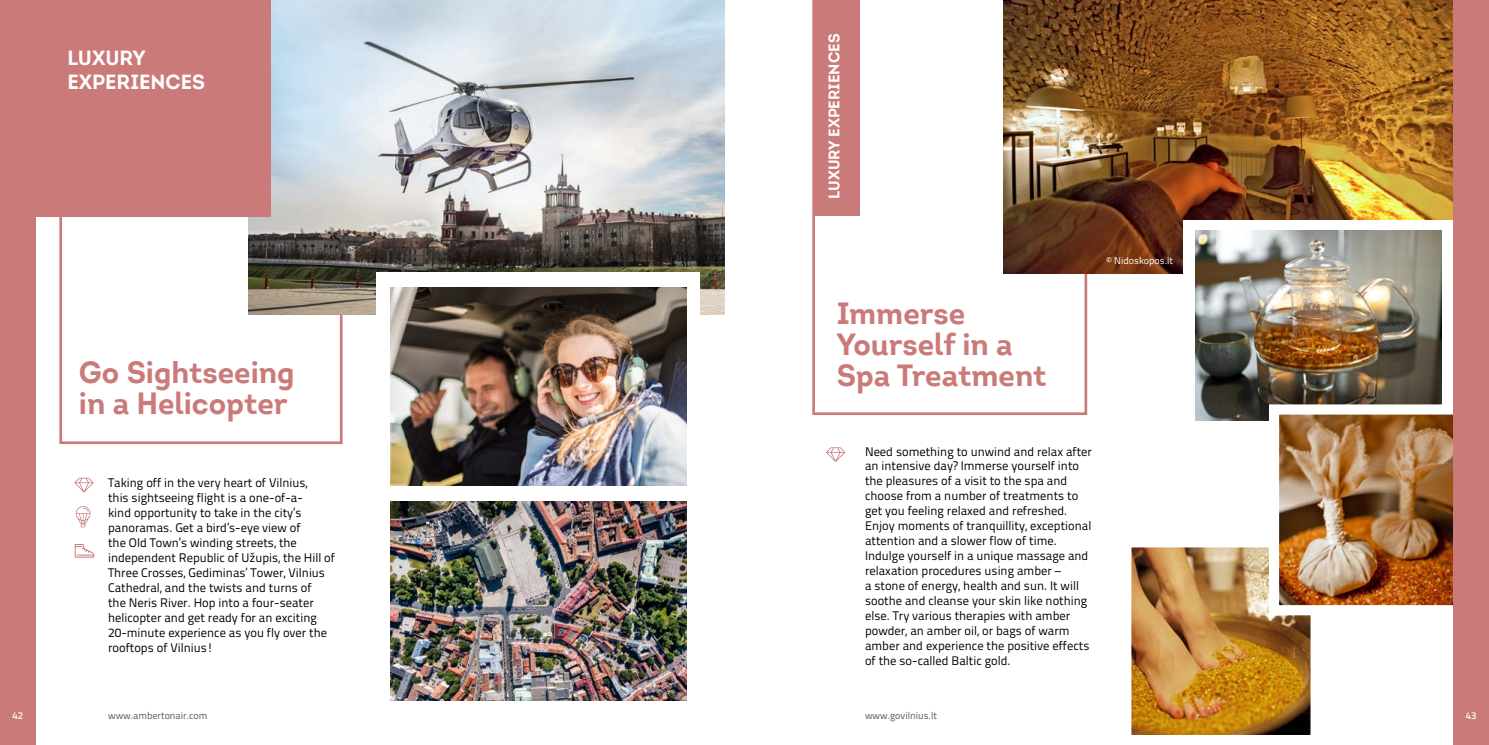
<style>
.page{position:relative;width:1489px;height:745px;background:#fff}
.page>*{position:absolute;margin:0;border:0;box-sizing:border-box;transform-origin:0 0}
.t1{font:700 29.88px/31.1px "Intro";color:#ca7a79}
.t2{font:700 19.88px/23.9px "Intro";color:#fff}
.t3{font:700 15px "Intro";color:#fff}
.t4{font:12.5px/15px "Titillium VLN";color:#000}
.t5{font:10px "Titillium VLN";color:#58595b}
.t6{font:10px "Titillium VLN";color:#fff}
.t7{font:600 10px "Titillium VLN";color:#fff}
</style>
<div class="page">
<img style="left:1131px;top:547px;width:180px;height:188px">
<svg style="left:59px;top:216px;width:283px;height:228px"></svg>
<img style="left:248px;top:0;width:476px;height:314px">
<div style="left:376px;top:272px;width:323px;height:447px;background:#fff"></div>
<div style="left:0;top:0;width:270px;height:216px;background:#ca7a79"></div>
<img style="left:390px;top:287px;width:296px;height:198px">
<img style="left:390px;top:501px;width:296px;height:198px">
<svg style="left:74px;top:477px;width:20px;height:15px"></svg>
<svg style="left:812px;top:0;width:275px;height:415px"></svg>
<img style="left:1003px;top:0;width:450px;height:273px">
<div style="left:1182px;top:219px;width:273px;height:301px;background:#fff"></div>
<div style="left:813px;top:0;width:46px;height:216px;background:#ca7a79"></div>
<svg style="left:76px;top:506px;width:14px;height:21px"></svg>
<svg style="left:826px;top:447px;width:19px;height:15px"></svg>
<svg style="left:75px;top:544px;width:19px;height:13px"></svg>
<img style="left:1195px;top:231px;width:245px;height:189px">
<img style="left:1263px;top:399px;width:190px;height:221px">
<div style="left:0;top:0;width:35px;height:744px;background:#ca7a79"></div>
<div style="left:1453px;top:0;width:35px;height:744px;background:#ca7a79"></div>
<h2 class="t2" style="left:67px;top:46px;width:139px">LUXURY<br>EXPERIENCES</h2>
<h1 class="t1" style="left:79px;top:356px;width:217px">Go Sightseeing in a Helicopter</h1>
<p class="t4" style="left:108px;top:474px;width:228px">Taking off in the very heart of Vilnius,<br>this sightseeing flight is a one-of-a-<br>kind opportunity to take in the city’s panoramas. Get a bird’s-eye view of<br>the Old Town’s winding streets, the independent Republic of Užupis, the Hill of Three Crosses, Gediminas’ Tower, Vilnius Cathedral, and the twists and turns of<br>the Neris River. Hop into a four-seater helicopter and get ready for an exciting 20-minute experience as you fly over the rooftops of Vilnius!</p>
<p class="t3" style="left:824px;top:198px;width:166px;rotate:-90deg">LUXURY EXPERIENCES</p>
<h1 class="t1" style="left:836px;top:297px;width:211px">Immerse<br>Yourself in a<br>Spa Treatment</h1>
<p class="t6" style="left:1106px;top:253px;width:68px">© Nidoskopos.lt</p>
<p class="t4" style="left:865px;top:442px;width:228px">Need something to unwind and relax after an intensive day? Immerse yourself into the pleasures of a visit to the spa and choose from a number of treatments to get you feeling relaxed and refreshed.<br>Enjoy moments of tranquillity, exceptional attention and a slower flow of time.<br>Indulge yourself in a unique massage and relaxation procedures using amber –<br>a stone of energy, health and sun. It will soothe and cleanse your skin like nothing else. Try various therapies with amber powder, an amber oil, or bags of warm amber and experience the positive effects of the so-called Baltic gold.</p>
<p class="t7" style="left:12px;top:707px;width:12px">42</p>
<p class="t5" style="left:108px;top:707px;width:101px">www.ambertonair.com</p>
<p class="t5" style="left:865px;top:707px;width:74px">www.govilnius.lt</p>
<p class="t7" style="left:1465px;top:707px;width:12px">43</p>
</div>
